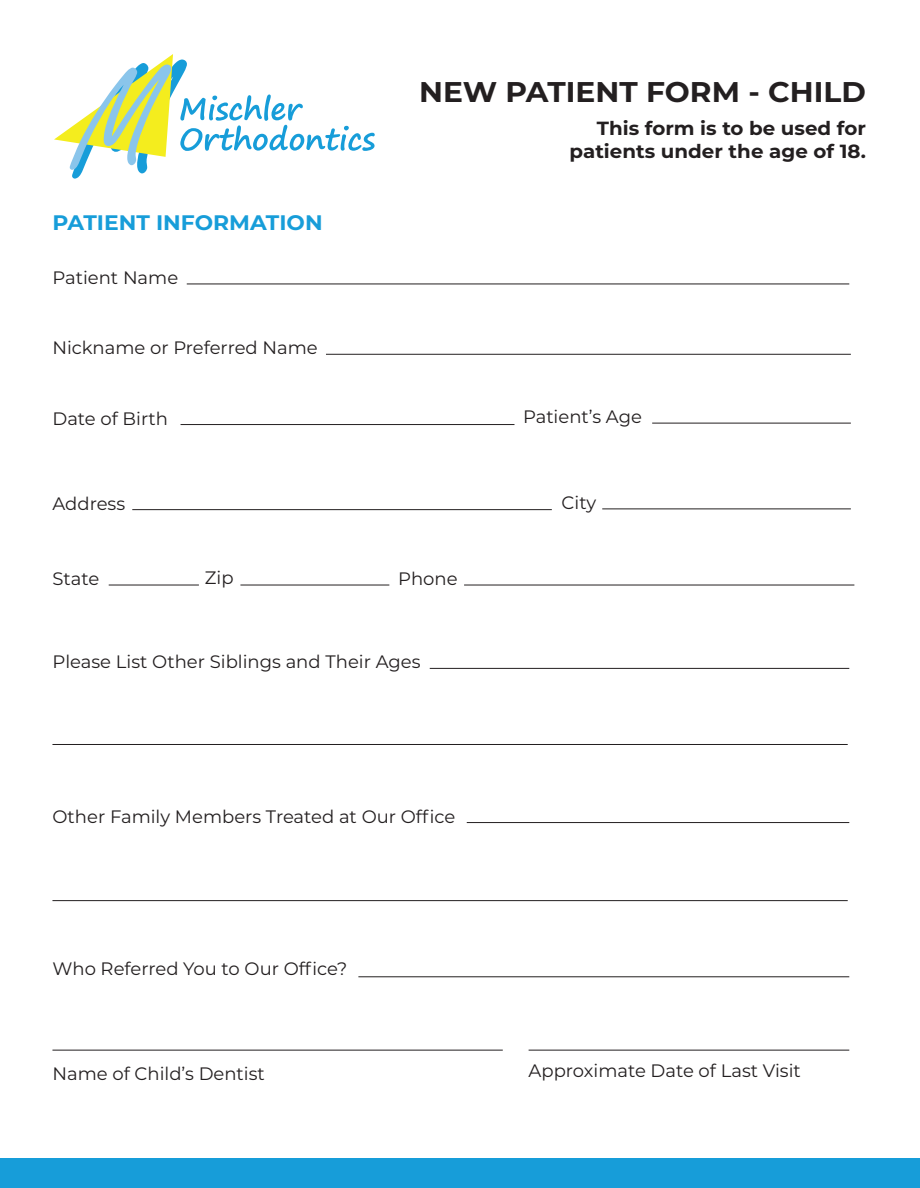
<style>
.page{position:relative;width:920px;height:1188px;background:#fff}
.page>*{position:absolute;margin:0;border:0;box-sizing:border-box;transform-origin:0 0}
.t1{font:700 28.5px "Montserrat";color:#231f20;scale:1.04 1}
.t2{font:700 21px "Montserrat";color:#179dd9;scale:1.04 1}
.t3{font:700 19.05px "Montserrat";color:#231f20;scale:1.04 1}
.t4{font:18px "Montserrat";color:#231f20}
</style>
<div class="page">
<svg style="left:54px;top:54px;width:320px;height:125px"></svg>
<hr style="left:528px;top:1050px;width:321px;height:1px;background:#231f20">
<hr style="left:52px;top:1050px;width:450px;height:1px;background:#231f20">
<hr style="left:466px;top:822px;width:383px;height:1px;background:#231f20">
<hr style="left:52px;top:744px;width:795px;height:1px;background:#231f20">
<hr style="left:52px;top:900px;width:795px;height:1px;background:#231f20">
<hr style="left:358px;top:976px;width:491px;height:1px;background:#231f20">
<hr style="left:429px;top:668px;width:420px;height:1px;background:#231f20">
<div style="left:0;top:1159px;width:919px;height:29px;background:#179dd9"></div>
<hr style="left:187px;top:284px;width:662px;height:1px;background:#231f20">
<hr style="left:326px;top:354px;width:524px;height:1px;background:#231f20">
<hr style="left:652px;top:423px;width:198px;height:1px;background:#231f20">
<hr style="left:180px;top:424px;width:334px;height:1px;background:#231f20">
<hr style="left:109px;top:585px;width:90px;height:1px;background:#231f20">
<hr style="left:240px;top:585px;width:149px;height:1px;background:#231f20">
<hr style="left:132px;top:509px;width:419px;height:1px;background:#231f20">
<hr style="left:602px;top:509px;width:248px;height:1px;background:#231f20">
<hr style="left:464px;top:585px;width:390px;height:1px;background:#231f20">
<p class="t1" style="left:419px;top:71px;width:431px">NEW PATIENT FORM - CHILD</p>
<p class="t2" style="left:52px;top:207px;width:261px">PATIENT INFORMATION</p>
<p class="t4" style="left:52px;top:266px;width:127px">Patient Name</p>
<p class="t4" style="left:52px;top:335px;width:267px">Nickname or Preferred Name</p>
<p class="t3" style="left:596px;top:115px;width:260px">This form is to be used for</p>
<p class="t3" style="left:569px;top:138px;width:286px">patients under the age of 18.</p>
<p class="t4" style="left:52px;top:406px;width:117px">Date of Birth</p>
<p class="t4" style="left:523px;top:405px;width:120px">Patient’s Age</p>
<p class="t4" style="left:52px;top:491px;width:74px">Address</p>
<p class="t4" style="left:52px;top:566px;width:48px">State</p>
<p class="t4" style="left:205px;top:565px;width:30px">Zip</p>
<p class="t4" style="left:398px;top:567px;width:61px">Phone</p>
<p class="t4" style="left:52px;top:649px;width:369px">Please List Other Siblings and Their Ages</p>
<p class="t4" style="left:52px;top:804px;width:404px">Other Family Members Treated at Our Office</p>
<p class="t4" style="left:52px;top:956px;width:296px">Who Referred You to Our Office?</p>
<p class="t4" style="left:561px;top:490px;width:36px">City</p>
<p class="t4" style="left:52px;top:1061px;width:214px">Name of Child’s Dentist</p>
<p class="t4" style="left:528px;top:1058px;width:274px">Approximate Date of Last Visit</p>
</div>
